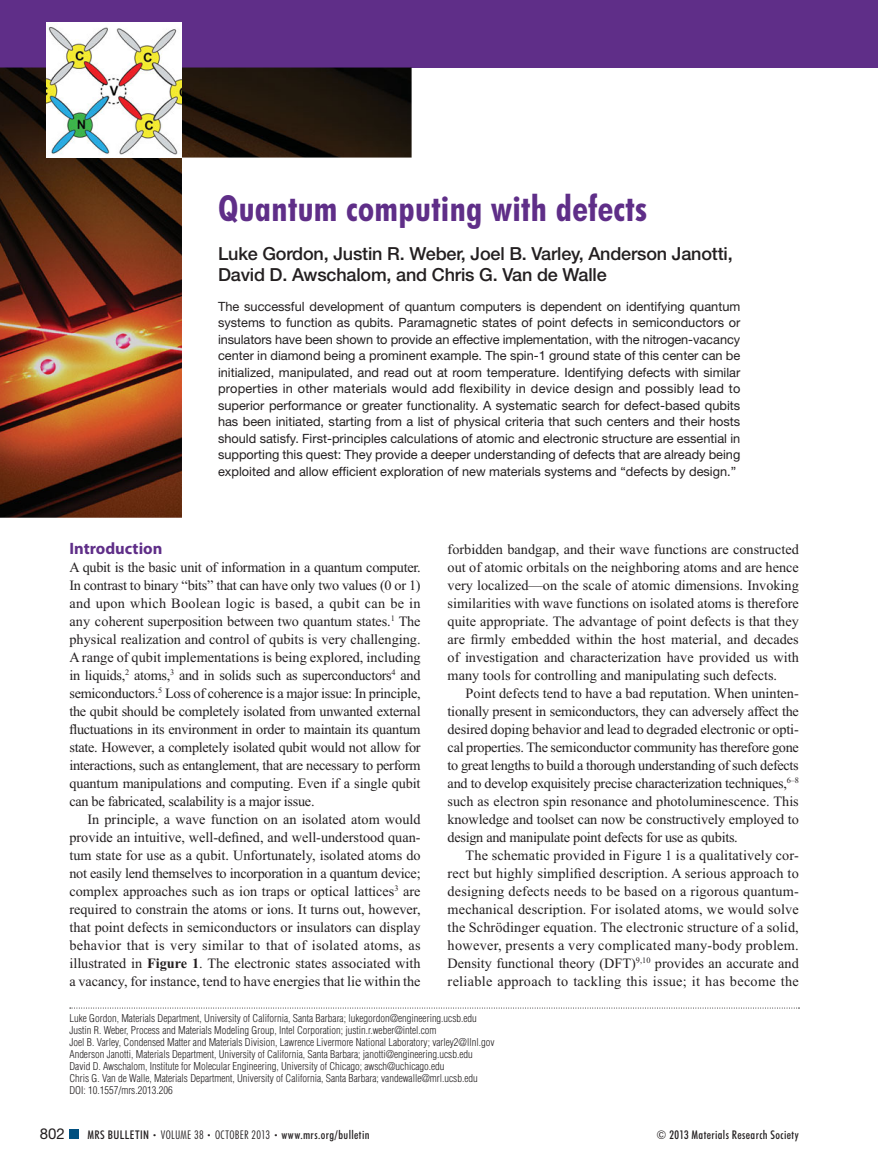
<style>
.page{position:relative;width:878px;height:1175px;background:#fff}
.page>*{position:absolute;margin:0;border:0;box-sizing:border-box;transform-origin:0 0}
.t1{font:700 condensed 36px "Futura BT";letter-spacing:.01em;color:#5f2e88}
.t2{font:500 18px/21px "Helvetica Neue LT Std";letter-spacing:-.01em;color:#231f20}
.t3{font:700 16.5px "Myriad Pro";color:#5f2e88}
.t4{font:15px "Helvetica Neue LT Std";color:#231f20}
.t5{font:14.25px/18px "Times New Roman";color:#231f20;text-align:justify}
.t6{font:12.75px/16.5px "Helvetica Neue LT Std";color:#231f20;text-align:justify}
.t7{font:500 condensed 12px "Futura BT";letter-spacing:.035em;color:#231f20}
.t8{font:300 condensed 10.5px/12px "Helvetica LT Std";color:#231f20}
.s1{font-weight:700}
.s2{font-weight:300;font-size:7.5px}
.s3{font-weight:300}
</style>
<div class="page">
<div style="left:0;top:0;width:878px;height:68px;background:#5f2e88"></div>
<div style="left:69px;top:1130px;width:9px;height:8px;background:#005080"></div>
<img style="left:0;top:68px;width:411px;height:449px">
<img style="left:47px;top:22px;width:135px;height:135px">
<svg style="left:70px;top:1007px;width:729px;height:1px"></svg>
<h1 class="t1" style="left:218px;top:195px;width:430px">Quantum computing with defects</h1>
<p class="t2" style="left:218px;top:245px;width:516px">Luke Gordon , Justin R. Weber , Joel B. Varley , Anderson Janotti ,<br>David D. Awschalom , and Chris G. Van de Walle</p>
<p class="t6" style="left:218px;top:299px;width:524px">The successful development of quantum computers is dependent on identifying quantum systems to function as qubits. Paramagnetic states of point defects in semiconductors or insulators have been shown to provide an effective implementation, with the nitrogen-vacancy center in diamond being a prominent example. The spin-1 ground state of this center can be initialized, manipulated, and read out at room temperature. Identifying defects with similar properties in other materials would add flexibility in device design and possibly lead to superior performance or greater functionality. A systematic search for defect-based qubits has been initiated, starting from a list of physical criteria that such centers and their hosts should satisfy. First-principles calculations of atomic and electronic structure are essential in supporting this quest: They provide a deeper understanding of defects that are already being exploited and allow efficient exploration of new materials systems and “defects by design.”</p>
<p class="t3" style="left:69px;top:542px;width:95px">Introduction</p>
<p class="t5" style="left:69px;top:559px;width:353px">A qubit is the basic unit of information in a quantum computer.<br>In contrast to binary “bits” that can have only two values (0 or 1) and upon which Boolean logic is based, a qubit can be in any coherent superposition between two quantum states. <sup>1</sup> The physical realization and control of qubits is very challenging.<br>A range of qubit implementations is being explored, including in liquids, <sup>2</sup> atoms, <sup>3</sup> and in solids such as superconductors <sup>4</sup> and semiconductors. <sup>5</sup> Loss of coherence is a major issue: In principle, the qubit should be completely isolated from unwanted external fluctuations in its environment in order to maintain its quantum state. However, a completely isolated qubit would not allow for interactions, such as entanglement, that are necessary to perform quantum manipulations and computing. Even if a single qubit can be fabricated, scalability is a major issue.</p>
<p class="t5" style="left:69px;top:811px;width:353px;text-indent:18px">In principle, a wave function on an isolated atom would provide an intuitive, well-defined, and well-understood quan&shy;tum state for use as a qubit. Unfortunately, isolated atoms do not easily lend themselves to incorporation in a quantum device; complex approaches such as ion traps or optical lattices <sup>3</sup> are required to constrain the atoms or ions. It turns out, however, that point defects in semiconductors or insulators can display behavior that is very similar to that of isolated atoms, as illustrated in <span class="s1">Figure 1</span> . The electronic states associated with a vacancy, for instance, tend to have energies that lie within the</p>
<p class="t5" style="left:447px;top:541px;width:353px">forbidden bandgap, and their wave functions are constructed out of atomic orbitals on the neighboring atoms and are hence very localized—on the scale of atomic dimensions. Invoking similarities with wave functions on isolated atoms is therefore quite appropriate. The advantage of point defects is that they are firmly embedded within the host material, and decades of investigation and characterization have provided us with many tools for controlling and manipulating such defects.</p>
<p class="t5" style="left:447px;top:685px;width:353px;text-indent:18px">Point defects tend to have a bad reputation. When uninten&shy;tionally present in semiconductors, they can adversely affect the desired doping behavior and lead to degraded electronic or opti&shy;cal properties. The semiconductor community has therefore gone to great lengths to build a thorough understanding of such defects and to develop exquisitely precise characterization techniques, <sup>6</sup> <sup>–</sup> <sup>8 </sup>such as electron spin resonance and photoluminescence. This knowledge and toolset can now be constructively employed to design and manipulate point defects for use as qubits.</p>
<p class="t5" style="left:447px;top:847px;width:353px;text-indent:18px">The schematic provided in Figure 1 is a qualitatively cor&shy;rect but highly simplified description. A serious approach to designing defects needs to be based on a rigorous quantum&shy;mechanical description. For isolated atoms, we would solve the Schrödinger equation. The electronic structure of a solid, however, presents a very complicated many-body problem.<br>Density functional theory (DFT) <sup>9</sup> <sup>,</sup> <sup>10</sup> provides an accurate and reliable approach to tackling this issue; it has become the</p>
<p class="t8" style="left:69px;top:1013px;width:426px">Luke Gordon , Materials Department , University of California , Santa Barbara ; lukegordon@engineering.ucsb.edu Justin R. Weber , Process and Materials Modeling Group , Intel Corporation ; justin.r.weber@intel.com<br>Joel B. Varley , Condensed Matter and Materials Division , Lawrence Livermore National Laboratory ; varley2@llnl.gov Anderson Janotti , Materials Department , University of California , Santa Barbara ; janotti@engineering.ucsb.edu David D. Awschalom , Institute for Molecular Engineering , University of Chicago ; awsch@uchicago.edu<br>Chris G. Van de Walle , Materials Department , University of California , Santa Barbara ; vandewalle@mrl.ucsb.edu DOI: 10.1557/mrs.2013.206</p>
<p class="t4" style="left:40px;top:1128px;width:27px">802</p>
<p class="t7" style="left:87px;top:1130px;width:283px">MRS BULLETIN <span class="s2">•</span> <span class="s3">VOLUME 38</span> <span class="s2">•</span> <span class="s3">OCTOBER 2013</span> <span class="s2">•</span> www.mrs.org/bulletin</p>
<p class="t7" style="left:656px;top:1130px;width:144px">© 2013 Materials Research Society</p>
</div>
